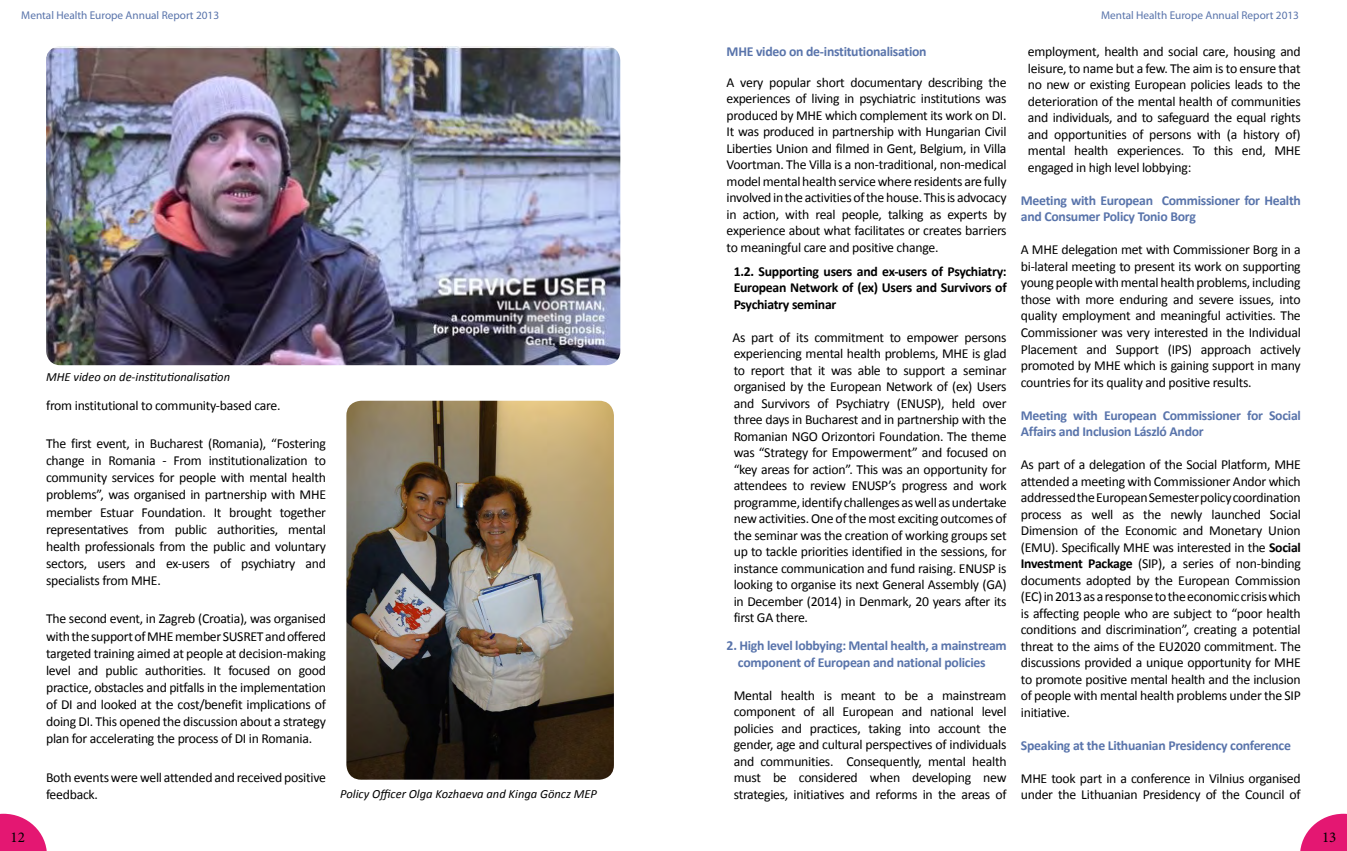
<style>
.page{position:relative;width:1347px;height:851px;background:#fff}
.page>*{position:absolute;margin:0;border:0;box-sizing:border-box;transform-origin:0 0}
.t1{font:15px "Minion Pro";color:#000}
.t2{font:13.75px/16.5px "Calibri";letter-spacing:-.02em;color:#000;text-align:justify}
.t3{font:700 13.75px/16.5px "Calibri";letter-spacing:-.02em;color:#5974ab}
.t4{font:700 13.75px/16.5px "Calibri";letter-spacing:-.02em;color:#000;text-align:justify}
.t5{font:italic 12.5px "Calibri";color:#000}
.t6{font:11.25px "Myriad Pro";color:#5974ab}
.s1{font-weight:700}
</style>
<div class="page">
<svg style="left:0;top:813px;width:47px;height:37px"></svg>
<svg style="left:1300px;top:813px;width:46px;height:37px"></svg>
<img style="left:46px;top:46px;width:574px;height:319px">
<img style="left:346px;top:400px;width:268px;height:379px">
<p class="t6" style="left:21px;top:8px;width:199px">Mental Health Europe Annual Report 2013</p>
<p class="t6" style="left:1101px;top:8px;width:199px">Mental Health Europe Annual Report 2013</p>
<p class="t5" style="left:46px;top:368px;width:186px">MHE video on de-institutionalisation</p>
<p class="t2" style="left:46px;top:397px;width:236px">from institutional to community-based care.</p>
<p class="t2" style="left:46px;top:435px;width:281px;line-height:17.1px">The first event, in Bucharest (Romania), “Fostering change in Romania - From institutionalization to community services for people with mental health problems”, was organised in partnership with MHE member Estuar Foundation. It brought together representatives from public authorities, mental health professionals from the public and voluntary sectors, users and ex-users of psychiatry and specialists from MHE.</p>
<p class="t2" style="left:46px;top:610px;width:281px;line-height:17.1px">The second event, in Zagreb (Croatia), was organised with the support of MHE member SUSRET and offered targeted training aimed at people at decision-making level and public authorities. It focused on good practice, obstacles and pitfalls in the implementation of DI and looked at the cost/benefit implications of doing DI. This opened the discussion about a strategy plan for accelerating the process of DI in Romania.</p>
<p class="t2" style="left:46px;top:768px;width:281px;line-height:17.1px">Both events were well attended and received positive feedback.</p>
<p class="t5" style="left:340px;top:785px;width:258px">Policy Officer Olga Kozhaeva and Kinga Göncz MEP</p>
<p class="t3" style="left:726px;top:43px;width:201px">MHE video on de-institutionalisation</p>
<p class="t2" style="left:726px;top:74px;width:281px">A very popular short documentary describing the experiences of living in psychiatric institutions was produced by MHE which complement its work on DI.<br>It was produced in partnership with Hungarian Civil Liberties Union and filmed in Gent, Belgium, in Villa Voortman. The Villa is a non-traditional, non-medical model mental health service where residents are fully involved in the activities of the house. This is advocacy in action, with real people, talking as experts by experience about what facilitates or creates barriers to meaningful care and positive change.</p>
<p class="t4" style="left:733px;top:263px;width:274px">1.2. Supporting users and ex-users of Psychiatry:<br>European Network of (ex) Users and Survivors of Psychiatry seminar</p>
<p class="t2" style="left:732px;top:329px;width:275px">As part of its commitment to empower persons experiencing mental health problems, MHE is glad to report that it was able to support a seminar organised by the European Network of (ex) Users and Survivors of Psychiatry (ENUSP), held over three days in Bucharest and in partnership with the Romanian NGO Orizontori Foundation. The theme was “Strategy for Empowerment” and focused on “key areas for action”. This was an opportunity for attendees to review ENUSP’s progress and work programme, identify challenges as well as undertake new activities. One of the most exciting outcomes of the seminar was the creation of working groups set up to tackle priorities identified in the sessions, for instance communication and fund raising. ENUSP is looking to organise its next General Assembly (GA) in December (2014) in Denmark, 20 years after its first GA there.</p>
<p class="t3" style="left:738px;top:637px;width:270px;text-indent:-11px">2. High level lobbying: Mental health, a mainstream component of European and national policies</p>
<p class="t2" style="left:733px;top:687px;width:274px">Mental health is meant to be a mainstream component of all European and national level policies and practices, taking into account the gender, age and cultural perspectives of individuals and communities. Consequently, mental health must be considered when developing new strategies, initiatives and reforms in the areas of</p>
<p class="t2" style="left:1028px;top:43px;width:274px">employment, health and social care, housing and leisure, to name but a few. The aim is to ensure that no new or existing European policies leads to the deterioration of the mental health of communities and individuals, and to safeguard the equal rights and opportunities of persons with (a history of) mental health experiences. To this end, MHE engaged in high level lobbying:</p>
<p class="t3" style="left:1020px;top:192px;width:281px">Meeting with European Commissioner for Health and Consumer Policy Tonio Borg</p>
<p class="t2" style="left:1020px;top:241px;width:281px">A MHE delegation met with Commissioner Borg in a bi-lateral meeting to present its work on supporting young people with mental health problems, including those with more enduring and severe issues, into quality employment and meaningful activities. The Commissioner was very interested in the Individual Placement and Support (IPS) approach actively promoted by MHE which is gaining support in many countries for its quality and positive results.</p>
<p class="t3" style="left:1020px;top:406px;width:281px">Meeting with European Commissioner for Social<br>Affairs and Inclusion László Andor</p>
<p class="t2" style="left:1020px;top:456px;width:281px">As part of a delegation of the Social Platform, MHE attended a meeting with Commissioner Andor which addressed the European Semester policy coordination process as well as the newly launched Social Dimension of the Economic and Monetary Union (EMU). Specifically MHE was interested in the <span class="s1">Social Investment Package</span> (SIP), a series of non-binding documents adopted by the European Commission (EC) in 2013 as a response to the economic crisis which is affecting people who are subject to “poor health conditions and discrimination”, creating a potential threat to the aims of the EU2020 commitment. The discussions provided a unique opportunity for MHE to promote positive mental health and the inclusion of people with mental health problems under the SIP initiative.</p>
<p class="t3" style="left:1020px;top:736px;width:271px">Speaking at the Lithuanian Presidency conference</p>
<p class="t2" style="left:1020px;top:769px;width:281px">MHE took part in a conference in Vilnius organised under the Lithuanian Presidency of the Council of</p>
<p class="t1" style="left:11px;top:826px;width:16px">12</p>
<p class="t1" style="left:1322px;top:826px;width:16px">13</p>
</div>
